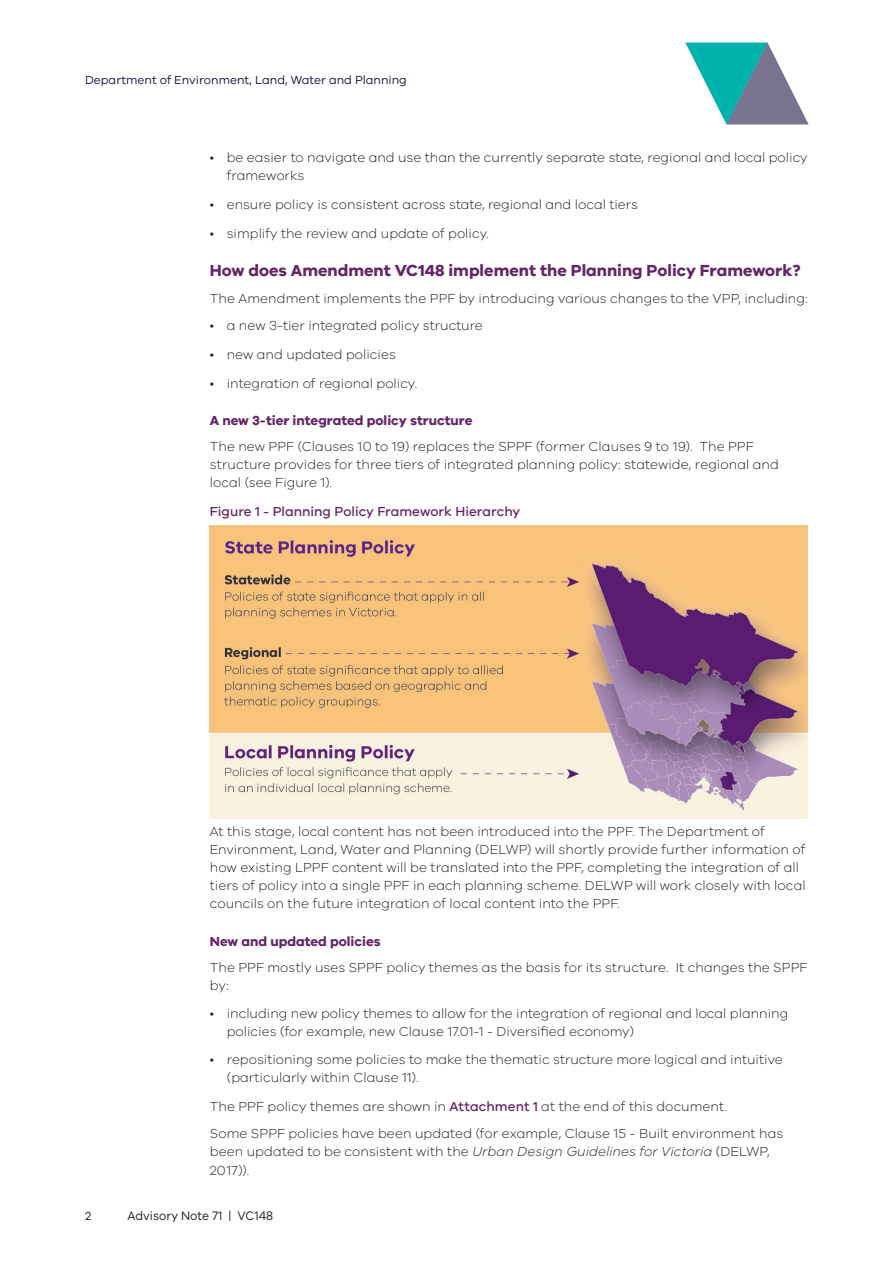
<style>
.page{position:relative;width:893px;height:1263px;background:#fff}
.page>*{position:absolute;margin:0;border:0;box-sizing:border-box;transform-origin:0 0}
.Heading_1{font:700 16.5px "VIC";color:#642667}
.Body_text{font:300 13.5px/18px "VIC";color:#231f20}
.Heading_1-2{font:700 13.5px "VIC";color:#642667}
.Body_text-2{font:500 13.5px "VIC";color:#642667}
.t1{font:12.75px "VIC";color:#231f20;scale:.94 1}
.t2{font:12px "VIC";color:#201547}
.s1{font-family:"Myriad Pro";font-weight:400;font-size:15px}
.s2{font-weight:500;color:#642667}
.s3{font-style:italic}
</style>
<div class="page">
<svg style="left:685px;top:43px;width:124px;height:81px"></svg>
<img style="left:210px;top:525px;width:598px;height:294px">
<p class="t2" style="left:85px;top:73px;width:323px">Department of Environment, Land, Water and Planning</p>
<p class="Body_text" style="left:227px;top:148px;width:582px;text-indent:-17px"><span class="s1">•</span> be easier to navigate and use than the currently separate state, regional and local policy frameworks</p>
<p class="Body_text" style="left:210px;top:195px;width:430px"><span class="s1">•</span> ensure policy is consistent across state, regional and local tiers</p>
<p class="Body_text" style="left:210px;top:224px;width:281px"><span class="s1">•</span> simplify the review and update of policy.</p>
<p class="Heading_1" style="left:210px;top:260px;width:593px">How does Amendment VC148 implement the Planning Policy Framework?</p>
<p class="Body_text" style="left:210px;top:289px;width:599px">The Amendment implements the PPF by introducing various changes to the VPP, including:</p>
<p class="Body_text" style="left:210px;top:316px;width:275px"><span class="s1">•</span> a new 3-tier integrated policy structure</p>
<p class="Body_text" style="left:210px;top:345px;width:188px"><span class="s1">•</span> new and updated policies</p>
<p class="Body_text" style="left:210px;top:374px;width:209px"><span class="s1">•</span> integration of regional policy.</p>
<p class="Heading_1-2" style="left:210px;top:412px;width:264px">A new 3-tier integrated policy structure</p>
<p class="Body_text" style="left:210px;top:437px;width:570px">The new PPF (Clauses 10 to 19) replaces the SPPF (former Clauses 9 to 19). The PPF structure provides for three tiers of integrated planning policy: statewide, regional and local (see Figure 1).</p>
<p class="Body_text-2" style="left:210px;top:504px;width:312px">Figure 1 - Planning Policy Framework Hierarchy</p>
<p class="Body_text" style="left:210px;top:822px;width:597px">At this stage, local content has not been introduced into the PPF. The Department of Environment, Land, Water and Planning (DELWP) will shortly provide further information of how existing LPPF content will be translated into the PPF, completing the integration of all tiers of policy into a single PPF in each planning scheme. DELWP will work closely with local councils on the future integration of local content into the PPF.</p>
<p class="Heading_1-2" style="left:210px;top:933px;width:173px">New and updated policies</p>
<p class="Body_text" style="left:210px;top:958px;width:599px">The PPF mostly uses SPPF policy themes as the basis for its structure. It changes the SPPF by:</p>
<p class="Body_text" style="left:227px;top:1004px;width:563px;text-indent:-17px"><span class="s1">•</span> including new policy themes to allow for the integration of regional and local planning policies (for example, new Clause 17.01-1 - Diversified economy)</p>
<p class="Body_text" style="left:227px;top:1050px;width:557px;text-indent:-17px"><span class="s1">•</span> repositioning some policies to make the thematic structure more logical and intuitive (particularly within Clause 11).</p>
<p class="Body_text" style="left:210px;top:1097px;width:519px">The PPF policy themes are shown in <span class="s2">Attachment 1</span> at the end of this document.</p>
<p class="Body_text" style="left:210px;top:1124px;width:575px">Some SPPF policies have been updated (for example, Clause 15 - Built environment has been updated to be consistent with the <span class="s3">Urban Design Guidelines for Victoria</span> (DELWP,<br>2017)).</p>
<p class="t2" style="left:85px;top:1209px;width:8px">2</p>
<p class="t1" style="left:128px;top:1208px;width:156px">Advisory Note 71 | VC148</p>
</div>
